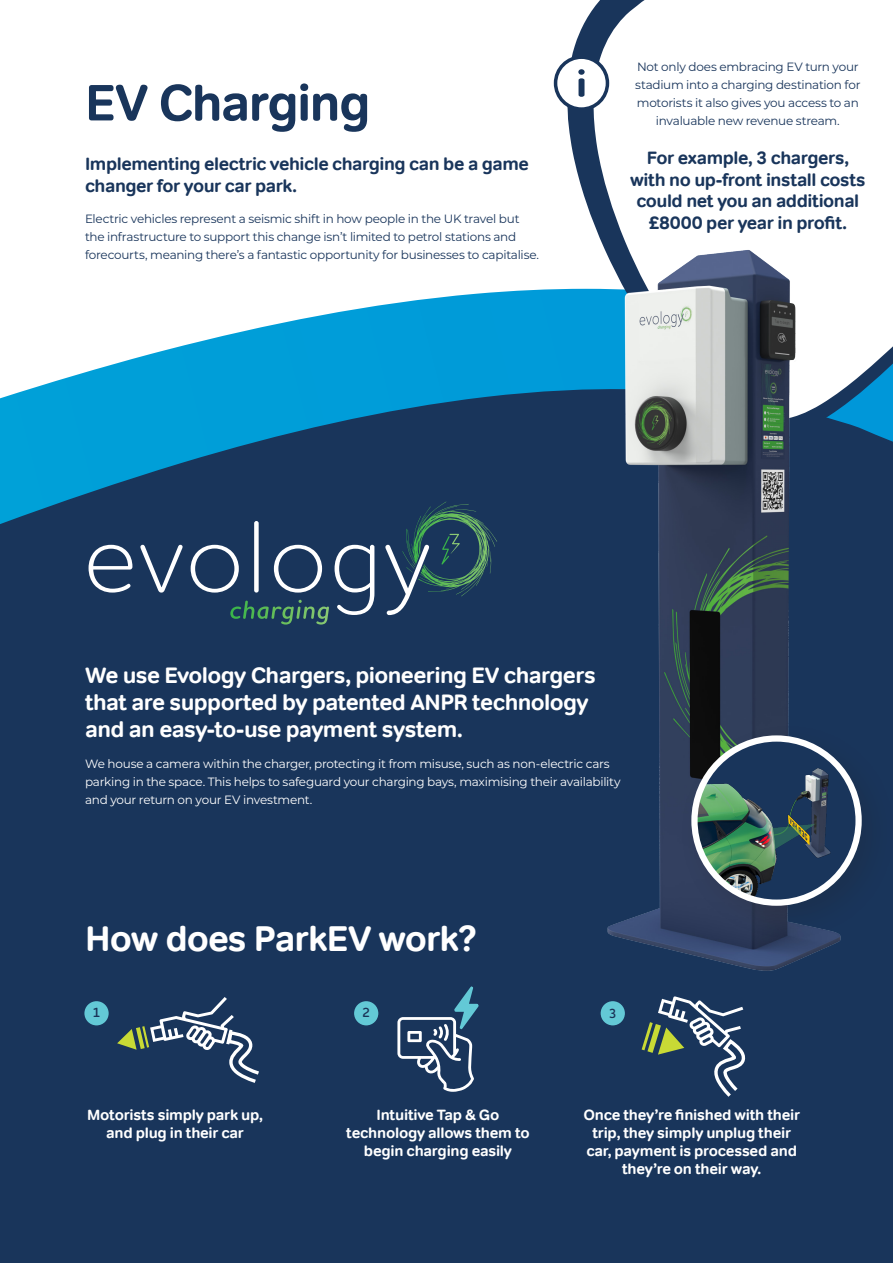
<style>
.page{position:relative;width:893px;height:1263px;background:#fff}
.page>*{position:absolute;margin:0;border:0;box-sizing:border-box;transform-origin:0 0}
.FRONT_TITLE{font:700 51px "Tondo";letter-spacing:-.035em;color:#19355b}
.FRONT_TITLE-2{font:700 36px "Tondo";letter-spacing:-.03em;color:#fff}
.SUBTITLE{font:700 22.5px/27px "Tondo";letter-spacing:-.025em;color:#fff}
.SUBTITLE-2{font:700 18px/21.6px "Tondo";letter-spacing:-.025em;color:#19355b}
.SUBTITLE-3{font:700 15px/18px "Tondo";letter-spacing:-.02em;color:#fff;text-align:center}
.SUB_SUB{font:600 13.5px "Houschka Rounded";color:#1a3357}
.BODY{font:12px/18px "Montserrat";letter-spacing:-.02em;color:#19355b}
.BODY-2{font:12px/18px "Montserrat";letter-spacing:-.02em;color:#fff}
</style>
<div class="page">
<div style="left:0;top:524px;width:893px;height:739px;background:#19355b"></div>
<svg style="left:0;top:289px;width:893px;height:235px"></svg>
<svg style="left:397px;top:987px;width:82px;height:105px;background:#3f5a79"></svg>
<svg style="left:642px;top:1010px;width:107px;height:90px;background:#41596e"></svg>
<div style="left:84px;top:1000px;width:25px;height:26px;background:#63c9d6;border-radius:50%"></div>
<div style="left:83px;top:1000px;width:27px;height:27px;border:2px solid #19355b;border-radius:50%"></div>
<div style="left:353px;top:1000px;width:26px;height:26px;background:#63c9d6;border-radius:50%"></div>
<div style="left:353px;top:1000px;width:27px;height:27px;border:2px solid #19355b;border-radius:50%"></div>
<div style="left:600px;top:1000px;width:26px;height:26px;background:#63c9d6;border-radius:50%"></div>
<div style="left:599px;top:1000px;width:27px;height:27px;border:2px solid #19355b;border-radius:50%"></div>
<svg style="left:117px;top:997px;width:146px;height:88px;background:#38506d"></svg>
<svg style="left:565px;top:0;width:328px;height:439px"></svg>
<img style="left:588px;top:244px;width:270px;height:766px">
<svg style="left:89px;top:545px;width:43px;height:48px"></svg>
<svg style="left:140px;top:545px;width:43px;height:48px"></svg>
<svg style="left:191px;top:545px;width:48px;height:48px"></svg>
<div style="left:254px;top:521px;width:5px;height:72px;background:#fff;border-radius:2px"></div>
<svg style="left:274px;top:545px;width:48px;height:48px"></svg>
<svg style="left:335px;top:545px;width:39px;height:70px"></svg>
<svg style="left:385px;top:502px;width:75px;height:113px;background:#2f5065"></svg>
<svg style="left:230px;top:600px;width:97px;height:21px;background:#2c585b"></svg>
<div style="left:556px;top:57px;width:51px;height:52px;background:#fff;border-radius:50%"></div>
<div style="left:554px;top:55px;width:55px;height:56px;border:4px solid #19355b;border-radius:50%"></div>
<svg style="left:578px;top:78px;width:6px;height:19px"></svg>
<svg style="left:578px;top:69px;width:7px;height:6px"></svg>
<div style="left:678px;top:722px;width:215px;height:220px;background:#231f20;opacity:.2"></div>
<svg style="left:694px;top:738px;width:165px;height:165px;fill:#19355b"></svg>
<img style="left:694px;top:762px;width:144px;height:141px">
<div style="left:691px;top:735px;width:171px;height:171px;border:6px solid #fff;border-radius:50%"></div>
<p class="FRONT_TITLE" style="left:85px;top:71px;width:287px">EV Charging</p>
<p class="SUBTITLE-2" style="left:85px;top:152px;width:445px;line-height:22.5px">Implementing electric vehicle charging can be a game changer for your car park.</p>
<p class="BODY" style="left:85px;top:209px;width:455px">Electric vehicles represent a seismic shift in how people in the UK travel but the infrastructure to support this change isn’t limited to petrol stations and forecourts, meaning there’s a fantastic opportunity for businesses to capitalise.</p>
<p class="BODY" style="left:635px;top:58px;width:227px;text-align:center">Not only does embracing EV turn your stadium into a charging destination for motorists it also gives you access to an invaluable new revenue stream.</p>
<p class="SUBTITLE-2" style="left:630px;top:147px;width:237px;text-align:center">For example, 3 chargers, with no up-front install costs could net you an additional £8000 per year in profit.</p>
<p class="SUBTITLE" style="left:85px;top:662px;width:512px">We use Evology Chargers, pioneering EV chargers that are supported by patented ANPR technology and an easy-to-use payment system.</p>
<p class="BODY-2" style="left:85px;top:754px;width:537px">We house a camera within the charger, protecting it from misuse, such as non-electric cars parking in the space. This helps to safeguard your charging bays, maximising their availability and your return on your EV investment.</p>
<p class="FRONT_TITLE-2" style="left:85px;top:916px;width:394px">How does ParkEV work?</p>
<p class="SUB_SUB" style="left:92px;top:1004px;width:10px">1</p>
<p class="SUB_SUB" style="left:362px;top:1004px;width:10px">2</p>
<p class="SUB_SUB" style="left:609px;top:1004px;width:10px">3</p>
<p class="SUBTITLE-3" style="left:87px;top:1106px;width:177px">Motorists simply park up, and plug in their car</p>
<p class="SUBTITLE-3" style="left:346px;top:1106px;width:185px">Intuitive Tap &amp; Go technology allows them to begin charging easily</p>
<p class="SUBTITLE-3" style="left:583px;top:1106px;width:218px">Once they’re finished with their trip, they simply unplug their car, payment is processed and they’re on their way.</p>
</div>
